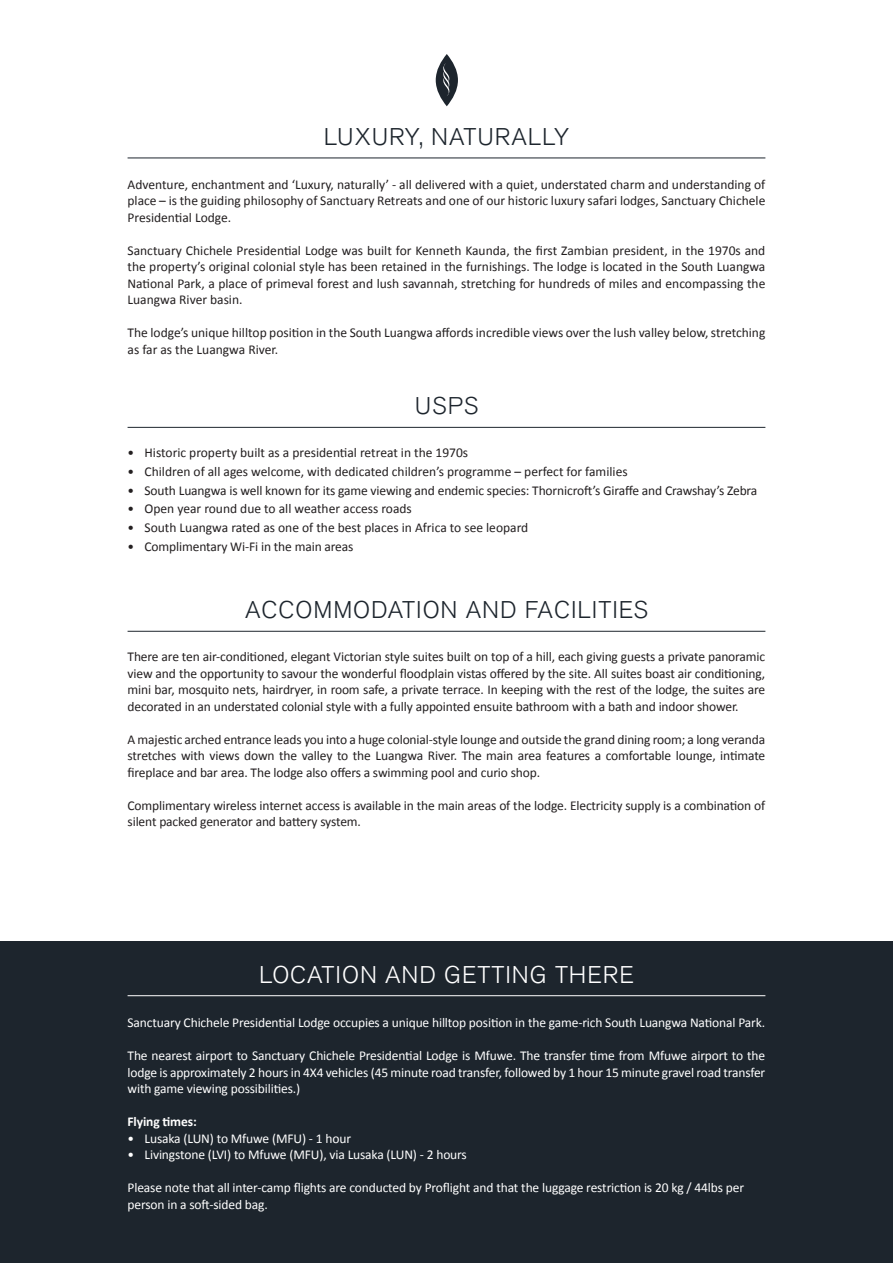
<style>
.page{position:relative;width:893px;height:1263px;background:#fff}
.page>*{position:absolute;margin:0;border:0;box-sizing:border-box;transform-origin:0 0}
.t1{font:300 24px "Akzidenz Grotesk BQ";letter-spacing:.04em;color:#1d252d}
.t2{font:300 24px "Akzidenz Grotesk BQ";letter-spacing:.04em;color:#fff}
.t3{font:13.5px/16.5px "Calibri";letter-spacing:-.01em;color:#231f20;text-align:justify}
.t4{font:13.5px/16.5px "Calibri";letter-spacing:-.01em;color:#fff;text-align:justify}
.t5{font:700 13.5px "Calibri";letter-spacing:-.01em;color:#fff}
</style>
<div class="page">
<hr style="left:128px;top:158px;width:637px;height:1px;background:#1d252d">
<svg style="left:436px;top:54px;width:22px;height:52px"></svg>
<hr style="left:128px;top:427px;width:637px;height:1px;background:#1d252d">
<hr style="left:128px;top:631px;width:637px;height:1px;background:#1d252d">
<div style="left:0;top:941px;width:893px;height:322px;background:#1d252d"></div>
<hr style="left:128px;top:995px;width:637px;height:1px;background:#fff">
<h1 class="t1" style="left:324px;top:123px;width:247px">LUXURY, NATURALLY</h1>
<p class="t3" style="left:128px;top:176px;width:639px">Adventure, enchantment and ‘Luxury, naturally’ - all delivered with a quiet, understated charm and understanding of place – is the guiding philosophy of Sanctuary Retreats and one of our historic luxury safari lodges, Sanctuary Chichele Presidential Lodge.</p>
<p class="t3" style="left:128px;top:242px;width:639px">Sanctuary Chichele Presidential Lodge was built for Kenneth Kaunda, the first Zambian president, in the 1970s and the property’s original colonial style has been retained in the furnishings. The lodge is located in the South Luangwa National Park, a place of primeval forest and lush savannah, stretching for hundreds of miles and encompassing the Luangwa River basin.</p>
<p class="t3" style="left:128px;top:325px;width:639px">The lodge’s unique hilltop position in the South Luangwa affords incredible views over the lush valley below, stretching as far as the Luangwa River.</p>
<h1 class="t1" style="left:415px;top:393px;width:65px">USPS</h1>
<p class="t3" style="left:128px;top:445px;width:342px">• Historic property built as a presidential retreat in the 1970s</p>
<p class="t3" style="left:128px;top:463px;width:502px">• Children of all ages welcome, with dedicated children’s programme – perfect for families</p>
<p class="t3" style="left:128px;top:482px;width:631px">• South Luangwa is well known for its game viewing and endemic species: Thornicroft’s Giraffe and Crawshay’s Zebra</p>
<p class="t3" style="left:128px;top:501px;width:286px">• Open year round due to all weather access roads</p>
<p class="t3" style="left:128px;top:519px;width:402px">• South Luangwa rated as one of the best places in Africa to see leopard</p>
<p class="t3" style="left:128px;top:538px;width:227px">• Complimentary Wi-Fi in the main areas</p>
<h1 class="t1" style="left:245px;top:596px;width:404px">ACCOMMODATION AND FACILITIES</h1>
<p class="t3" style="left:128px;top:649px;width:639px">There are ten air-conditioned, elegant Victorian style suites built on top of a hill, each giving guests a private panoramic view and the opportunity to savour the wonderful floodplain vistas offered by the site. All suites boast air conditioning, mini bar, mosquito nets, hairdryer, in room safe, a private terrace. In keeping with the rest of the lodge, the suites are decorated in an understated colonial style with a fully appointed ensuite bathroom with a bath and indoor shower.</p>
<p class="t3" style="left:128px;top:731px;width:639px">A majestic arched entrance leads you into a huge colonial-style lounge and outside the grand dining room; a long veranda stretches with views down the valley to the Luangwa River. The main area features a comfortable lounge, intimate fireplace and bar area. The lodge also offers a swimming pool and curio shop.</p>
<p class="t3" style="left:128px;top:797px;width:639px">Complimentary wireless internet access is available in the main areas of the lodge. Electricity supply is a combination of silent packed generator and battery system.</p>
<h1 class="t2" style="left:259px;top:961px;width:376px">LOCATION AND GETTING THERE</h1>
<p class="t4" style="left:128px;top:1014px;width:639px">Sanctuary Chichele Presidential Lodge occupies a unique hilltop position in the game-rich South Luangwa National Park.</p>
<p class="t4" style="left:128px;top:1047px;width:639px">The nearest airport to Sanctuary Chichele Presidential Lodge is Mfuwe. The transfer time from Mfuwe airport to the lodge is approximately 2 hours in 4X4 vehicles (45 minute road transfer, followed by 1 hour 15 minute gravel road transfer with game viewing possibilities.)</p>
<p class="t5" style="left:128px;top:1113px;width:71px">Flying times:</p>
<p class="t4" style="left:128px;top:1130px;width:225px">• Lusaka (LUN) to Mfuwe (MFU) - 1 hour</p>
<p class="t4" style="left:128px;top:1146px;width:341px">• Livingstone (LVI) to Mfuwe (MFU), via Lusaka (LUN) - 2 hours</p>
<p class="t4" style="left:128px;top:1179px;width:618px">Please note that all inter-camp flights are conducted by Proflight and that the luggage restriction is 20 kg / 44lbs per person in a soft-sided bag.</p>
</div>
